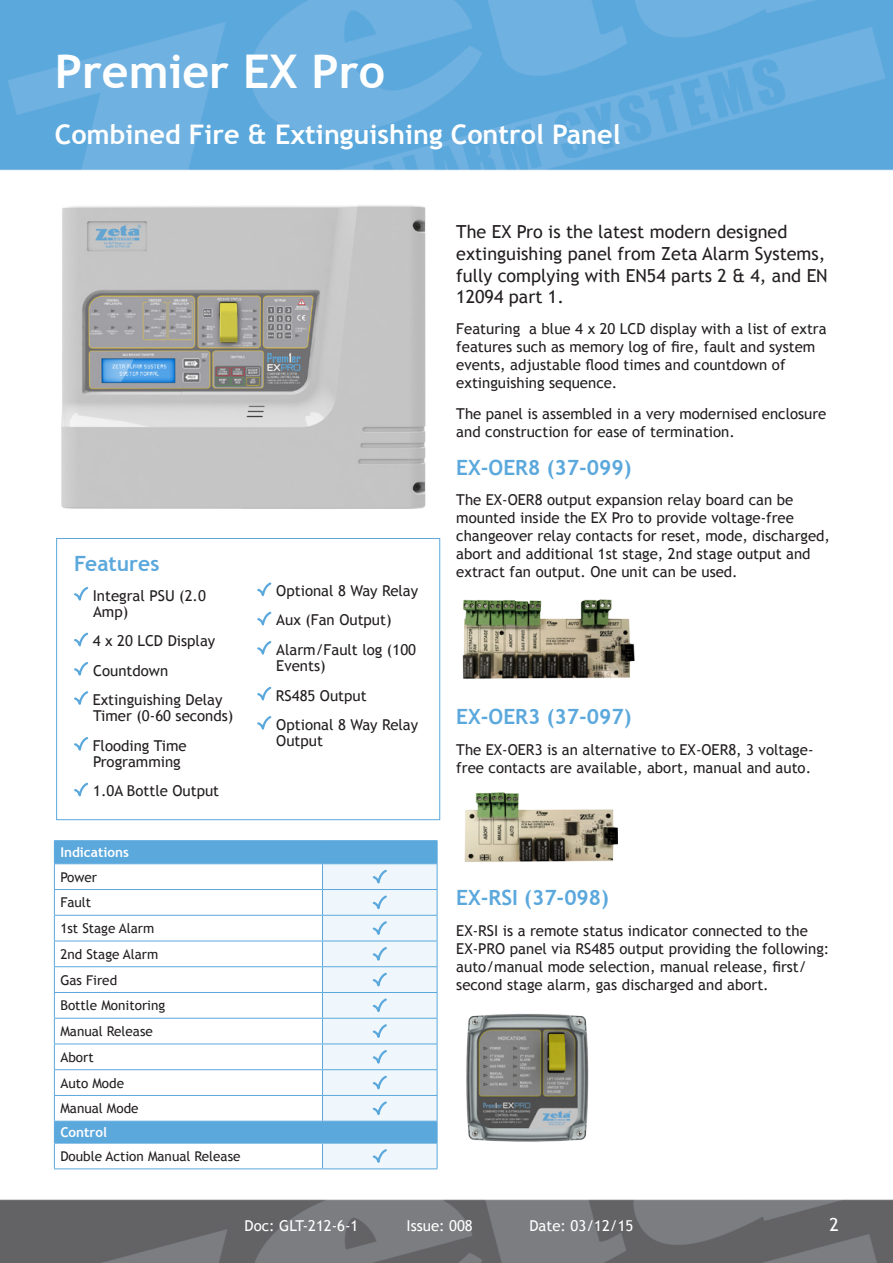
<style>
.page{position:relative;width:893px;height:1263px;background:#fff}
.page>*{position:absolute;margin:0;border:0;box-sizing:border-box;transform-origin:0 0}
.Heading_1{font:700 46.5px "Trebuchet MS";color:#fff}
.Heading_1-2{font:700 27px "Trebuchet MS";color:#fff}
.Paragraph_Small{font:700 21px "Trebuchet MS";color:#5ba8dc}
.Heading_2{font:700 21px "Trebuchet MS";color:#5ba8dc}
.Paragraph_Small-2{font:18px/21.6px "Trebuchet MS";color:#231f20}
.t1{font:18px "Trebuchet MS";color:#fff}
.Paragraph_Small-3{font:15px/18px "Trebuchet MS";color:#231f20}
.Bullet{font:15px/16.5px "Trebuchet MS";color:#231f20}
.t2{font:15px "Trebuchet MS";color:#fff}
.Table{font:13.5px "Trebuchet MS";color:#231f20}
.Table_Header{font:700 13.5px "Trebuchet MS";color:#fff}
</style>
<div class="page">
<img style="left:0;top:0;width:893px;height:1263px">
<img style="left:456px;top:593px;width:185px;height:93px">
<img style="left:456px;top:789px;width:169px;height:78px">
<img style="left:456px;top:1005px;width:144px;height:147px">
<img style="left:52px;top:200px;width:385px;height:323px">
<div style="left:57px;top:538px;width:383px;height:282px;background:#fff"></div>
<svg style="left:74px;top:587px;width:15px;height:14px"></svg>
<svg style="left:74px;top:632px;width:15px;height:15px"></svg>
<svg style="left:74px;top:662px;width:15px;height:14px"></svg>
<svg style="left:74px;top:691px;width:15px;height:14px"></svg>
<svg style="left:74px;top:737px;width:15px;height:14px"></svg>
<svg style="left:74px;top:782px;width:15px;height:15px"></svg>
<svg style="left:257px;top:582px;width:15px;height:14px"></svg>
<svg style="left:257px;top:611px;width:15px;height:15px"></svg>
<svg style="left:257px;top:641px;width:15px;height:14px"></svg>
<svg style="left:257px;top:686px;width:15px;height:15px"></svg>
<svg style="left:257px;top:716px;width:15px;height:14px"></svg>
<div style="left:56px;top:538px;width:384px;height:282px;border:1px solid #5ba8dc"></div>
<div style="left:55px;top:841px;width:267px;height:22px;background:#5ba8dc"></div>
<svg style="left:55px;top:864px;width:267px;height:304px"></svg>
<hr style="left:54px;top:840px;width:268px;height:1px;background:#5ba8dc">
<hr style="left:322px;top:840px;width:115px;height:1px;background:#5ba8dc">
<hr style="left:54px;top:863px;width:268px;height:1px;background:#5ba8dc">
<hr style="left:54px;top:889px;width:268px;height:1px;background:#5ba8dc">
<hr style="left:54px;top:915px;width:268px;height:1px;background:#5ba8dc">
<hr style="left:54px;top:941px;width:268px;height:1px;background:#5ba8dc">
<hr style="left:54px;top:966px;width:268px;height:1px;background:#5ba8dc">
<hr style="left:54px;top:992px;width:268px;height:1px;background:#5ba8dc">
<hr style="left:54px;top:1018px;width:268px;height:1px;background:#5ba8dc">
<hr style="left:54px;top:1043px;width:268px;height:1px;background:#5ba8dc">
<hr style="left:54px;top:1069px;width:268px;height:1px;background:#5ba8dc">
<hr style="left:54px;top:1095px;width:268px;height:1px;background:#5ba8dc">
<hr style="left:54px;top:1121px;width:268px;height:1px;background:#5ba8dc">
<hr style="left:54px;top:1143px;width:268px;height:1px;background:#5ba8dc">
<svg style="left:54px;top:841px;width:1px;height:327px"></svg>
<hr style="left:54px;top:1168px;width:268px;height:1px;background:#5ba8dc">
<svg style="left:322px;top:841px;width:116px;height:328px"></svg>
<p class="Heading_1" style="left:55px;top:43px;width:332px">Premier EX Pro</p>
<p class="Heading_1-2" style="left:55px;top:118px;width:567px">Combined Fire &amp; Extinguishing Control Panel</p>
<p class="Heading_2" style="left:74px;top:551px;width:87px">Features</p>
<p class="Bullet" style="left:93px;top:587px;width:115px">Integral PSU (2.0<br>Amp)</p>
<p class="Bullet" style="left:93px;top:633px;width:124px">4 x 20 LCD Display</p>
<p class="Bullet" style="left:93px;top:662px;width:77px">Countdown</p>
<p class="Bullet" style="left:93px;top:691px;width:142px">Extinguishing Delay<br>Timer (0-60 seconds)</p>
<p class="Bullet" style="left:93px;top:737px;width:95px">Flooding Time<br>Programming</p>
<p class="Bullet" style="left:93px;top:783px;width:128px">1.0A Bottle Output</p>
<p class="Table_Header" style="left:60px;top:844px;width:70px">Indications</p>
<p class="Table" style="left:60px;top:869px;width:38px">Power</p>
<p class="Table" style="left:60px;top:895px;width:32px">Fault</p>
<p class="Table" style="left:60px;top:920px;width:95px">1st Stage Alarm</p>
<p class="Table" style="left:60px;top:946px;width:99px">2nd Stage Alarm</p>
<p class="Table" style="left:60px;top:972px;width:58px">Gas Fired</p>
<p class="Table" style="left:60px;top:997px;width:106px">Bottle Monitoring</p>
<p class="Table" style="left:60px;top:1023px;width:94px">Manual Release</p>
<p class="Table" style="left:60px;top:1049px;width:35px">Abort</p>
<p class="Table" style="left:60px;top:1075px;width:65px">Auto Mode</p>
<p class="Table" style="left:60px;top:1100px;width:80px">Manual Mode</p>
<p class="Table_Header" style="left:60px;top:1124px;width:48px">Control</p>
<p class="Table" style="left:60px;top:1148px;width:182px">Double Action Manual Release</p>
<p class="Bullet" style="left:276px;top:583px;width:143px">Optional 8 Way Relay</p>
<p class="Bullet" style="left:276px;top:612px;width:117px">Aux (Fan Output)</p>
<p class="Bullet" style="left:276px;top:641px;width:141px">Alarm/Fault log (100<br>Events)</p>
<p class="Bullet" style="left:276px;top:687px;width:92px">RS485 Output</p>
<p class="Bullet" style="left:276px;top:716px;width:143px">Optional 8 Way Relay<br>Output</p>
<p class="Paragraph_Small-2" style="left:456px;top:221px;width:373px">The EX Pro is the latest modern designed extinguishing panel from Zeta Alarm Systems, fully complying with EN54 parts 2 &amp; 4, and EN 12094 part 1.</p>
<p class="Paragraph_Small-3" style="left:456px;top:320px;width:372px">Featuring a blue 4 x 20 LCD display with a list of extra features such as memory log of fire, fault and system events, adjustable flood times and countdown of extinguishing sequence.</p>
<p class="Paragraph_Small-3" style="left:456px;top:405px;width:372px">The panel is assembled in a very modernised enclosure and construction for ease of termination.</p>
<p class="Paragraph_Small" style="left:456px;top:454px;width:177px">EX-OER8 (37-099)</p>
<p class="Paragraph_Small-3" style="left:456px;top:491px;width:375px">The EX-OER8 output expansion relay board can be mounted inside the EX Pro to provide voltage-free changeover relay contacts for reset, mode, discharged, abort and additional 1st stage, 2nd stage output and extract fan output. One unit can be used.</p>
<p class="Paragraph_Small" style="left:456px;top:703px;width:177px">EX-OER3 (37-097)</p>
<p class="Paragraph_Small-3" style="left:456px;top:741px;width:359px">The EX-OER3 is an alternative to EX-OER8, 3 voltage&shy;free contacts are available, abort, manual and auto.</p>
<p class="Paragraph_Small" style="left:456px;top:884px;width:154px">EX-RSI (37-098)</p>
<p class="Paragraph_Small-3" style="left:456px;top:922px;width:375px">EX-RSI is a remote status indicator connected to the EX-PRO panel via RS485 output providing the following: auto/manual mode selection, manual release, first/ second stage alarm, gas discharged and abort.</p>
<p class="t2" style="left:244px;top:1216px;width:115px">Doc: GLT-212-6-1</p>
<p class="t2" style="left:406px;top:1216px;width:68px">Issue: 008</p>
<p class="t2" style="left:529px;top:1216px;width:106px">Date: 03/12/15</p>
<p class="t1" style="left:829px;top:1214px;width:11px">2</p>
</div>
